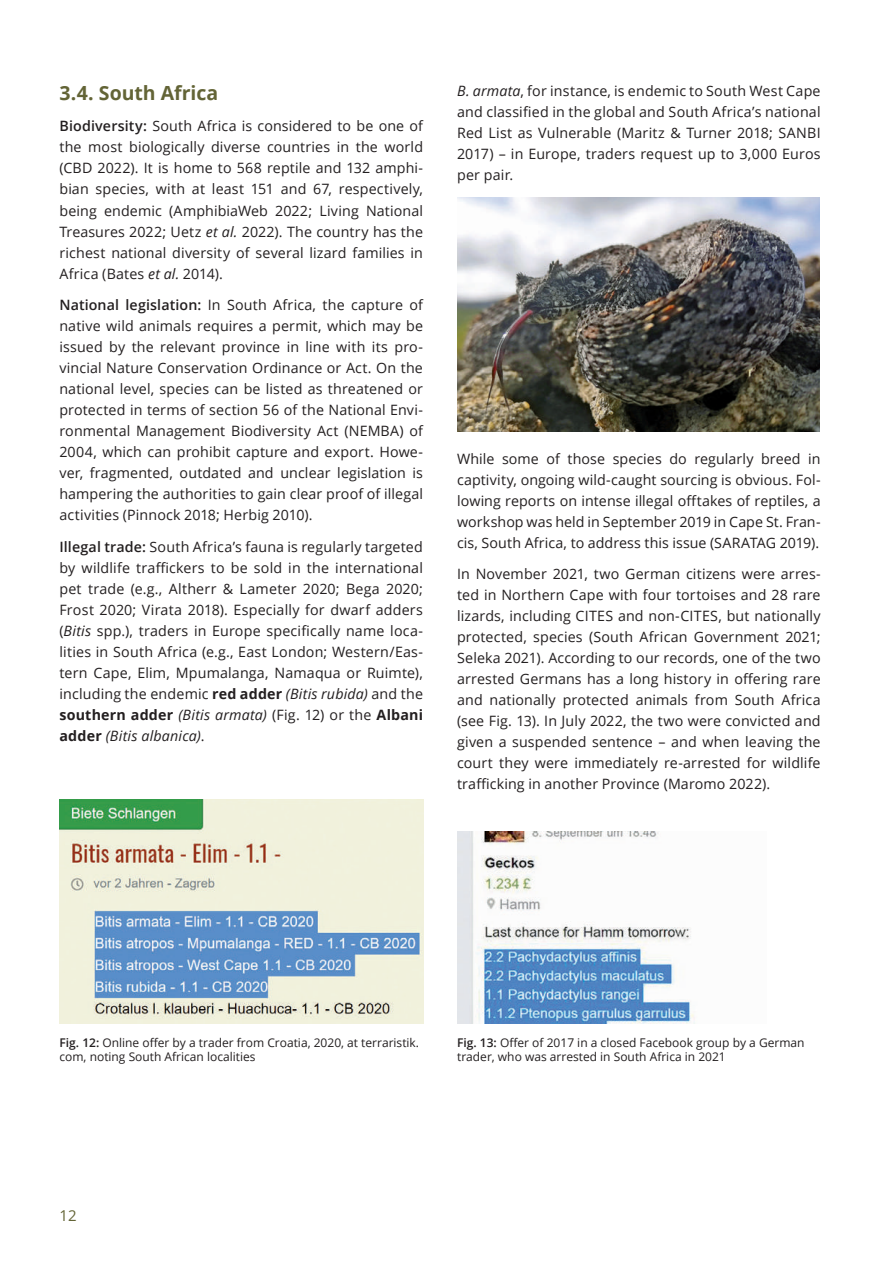
<style>
.page{position:relative;width:893px;height:1263px;background:#fff}
.page>*{position:absolute;margin:0;border:0;box-sizing:border-box;transform-origin:0 0}
.t1{font:700 19.5px "Open Sans";letter-spacing:-.005em;color:#636436}
.t2{font:15px "Open Sans";color:#636436}
.t3{font:14.25px/21px "Open Sans";letter-spacing:.01em;color:#231f20;text-align:justify}
.t4{font:12px/14.4px "Open Sans";color:#231f20}
.s1{font-weight:600}
.s2{font-style:italic}
.s3{font-weight:700}
</style>
<div class="page">
<img style="left:457px;top:831px;width:238px;height:192px">
<img style="left:457px;top:197px;width:363px;height:234px">
<img style="left:60px;top:800px;width:363px;height:223px">
<h1 class="t1" style="left:60px;top:79px;width:160px">3.4. South Africa</h1>
<p class="t3" style="left:59px;top:115px;width:365px"><span class="s1">Biodiversity:</span> South Africa is considered to be one of the most biologically diverse countries in the world (CBD 2022). It is home to 568 reptile and 132 amphi&shy;bian species, with at least 151 and 67, respectively, being endemic (AmphibiaWeb 2022; Living National Treasures 2022; Uetz <span class="s2">et al.</span> 2022). The country has the richest national diversity of several lizard families in Africa (Bates <span class="s2">et al.</span> 2014).</p>
<p class="t3" style="left:59px;top:294px;width:365px"><span class="s1">National legislation:</span> In South Africa, the capture of native wild animals requires a permit, which may be issued by the relevant province in line with its pro&shy;vincial Nature Conservation Ordinance or Act. On the national level, species can be listed as threatened or protected in terms of section 56 of the National Envi&shy;ronmental Management Biodiversity Act (NEMBA) of 2004, which can prohibit capture and export. Howe&shy;ver, fragmented, outdated and unclear legislation is hampering the authorities to gain clear proof of illegal activities (Pinnock 2018; Herbig 2010).</p>
<p class="t3" style="left:59px;top:536px;width:365px"><span class="s1">Illegal trade:</span> South Africa’s fauna is regularly targeted by wildlife traffickers to be sold in the international pet trade (e.g., Altherr &amp; Lameter 2020; Bega 2020; Frost 2020; Virata 2018). Especially for dwarf adders (<span class="s2">Bitis</span> spp.), traders in Europe specifically name loca&shy;lities in South Africa (e.g., East London; Western/Eas&shy;tern Cape, Elim, Mpumalanga, Namaqua or Ruimte), including the endemic <span class="s3">red adder</span> <span class="s2">(Bitis rubida)</span> and the <span class="s3">southern adder</span> <span class="s2">(Bitis armata)</span> (Fig. 12) or the <span class="s3">Albani adder</span> <span class="s2">(Bitis albanica)</span>.</p>
<p class="t3" style="left:457px;top:80px;width:365px"><span class="s2">B. armata</span>, for instance, is endemic to South West Cape and classified in the global and South Africa’s national Red List as Vulnerable (Maritz &amp; Turner 2018; SANBI 2017) – in Europe, traders request up to 3,000 Euros per pair.</p>
<p class="t3" style="left:457px;top:448px;width:365px">While some of those species do regularly breed in captivity, ongoing wild-caught sourcing is obvious. Fol&shy;lowing reports on intense illegal offtakes of reptiles, a workshop was held in September 2019 in Cape St. Fran&shy;cis, South Africa, to address this issue (SARATAG 2019).</p>
<p class="t3" style="left:457px;top:563px;width:365px">In November 2021, two German citizens were arres&shy;ted in Northern Cape with four tortoises and 28 rare lizards, including CITES and non-CITES, but nationally protected, species (South African Government 2021; Seleka 2021). According to our records, one of the two arrested Germans has a long history in offering rare and nationally protected animals from South Africa (see Fig. 13). In July 2022, the two were convicted and given a suspended sentence – and when leaving the court they were immediately re-arrested for wildlife trafficking in another Province (Maromo 2022).</p>
<p class="t4" style="left:60px;top:1035px;width:361px"><span class="s1">Fig. 12:</span> Online offer by a trader from Croatia, 2020, at terraristik. com, noting South African localities</p>
<p class="t4" style="left:457px;top:1035px;width:349px"><span class="s1">Fig. 13:</span> Offer of 2017 in a closed Facebook group by a German trader, who was arrested in South Africa in 2021</p>
<p class="t2" style="left:60px;top:1206px;width:19px">12</p>
</div>
